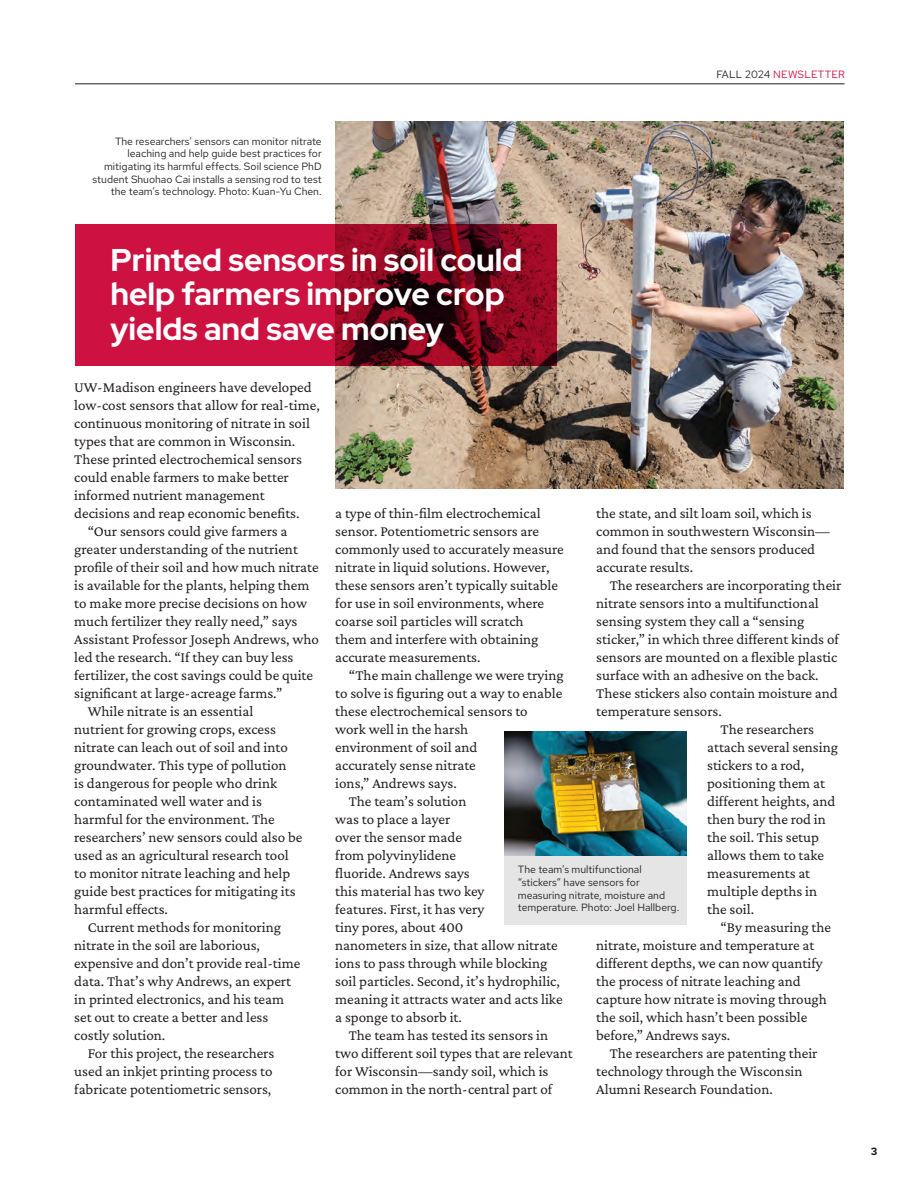
<style>
.page{position:relative;width:918px;height:1188px;background:#fff}
.page>*{position:absolute;margin:0;border:0;box-sizing:border-box;transform-origin:0 0}
.heading_21{font:700 31.5px/34.5px "Red Hat Display";color:#fff}
.body_text{font:15px/18px "Crimson Pro";color:#231f20}
.body_text_no_indent{font:15px/18px "Crimson Pro";color:#231f20}
.t1{font:10.5px/12.6px "Red Hat Text";color:#231f20}
.top_mast_info{font:10.5px "Red Hat Text";letter-spacing:.025em;color:#cd1141}
.t2{font:700 10.5px "Red Hat Text";color:#231f20}
.s1{color:#231f20}
</style>
<div class="page">
<hr style="left:75px;top:84px;width:770px;height:1px;background:#231f20">
<img style="left:335px;top:122px;width:509px;height:366px">
<svg style="left:75px;top:225px;width:482px;height:141px;background:#a30c2f"></svg>
<img style="left:504px;top:732px;width:183px;height:124px">
<div style="left:504px;top:856px;width:183px;height:69px;background:#e5e5e5"></div>
<p class="t1" style="left:93px;top:135px;width:231px;text-align:right">The researchers’ sensors can monitor nitrate leaching and help guide best practices for mitigating its harmful effects. Soil science PhD student Shuohao Cai installs a sensing rod to test the team’s technology. Photo: Kuan-Yu Chen.</p>
<p class="heading_21" style="left:110px;top:242px;width:414px">Printed sensors in soil could help farmers improve crop yields and save money</p>
<p class="top_mast_info" style="left:716px;top:67px;width:130px"><span class="s1">FALL 2024</span> NEWSLETTER</p>
<p class="body_text_no_indent" style="left:74px;top:377px;width:247px">UW-Madison engineers have developed low-cost sensors that allow for real-time, continuous monitoring of nitrate in soil types that are common in Wisconsin.<br>These printed electrochemical sensors could enable farmers to make better informed nutrient management decisions and reap economic benefits.</p>
<p class="body_text" style="left:74px;top:521px;width:246px;text-indent:14px">“Our sensors could give farmers a greater understanding of the nutrient profile of their soil and how much nitrate is available for the plants, helping them to make more precise decisions on how much fertilizer they really need,” says Assistant Professor Joseph Andrews, who led the research. “If they can buy less fertilizer, the cost savings could be quite significant at large-acreage farms.”</p>
<p class="body_text" style="left:74px;top:701px;width:230px;text-indent:14px">While nitrate is an essential nutrient for growing crops, excess nitrate can leach out of soil and into groundwater. This type of pollution<br>is dangerous for people who drink contaminated well water and is harmful for the environment. The researchers’ new sensors could also be used as an agricultural research tool to monitor nitrate leaching and help guide best practices for mitigating its harmful effects.</p>
<p class="body_text" style="left:74px;top:917px;width:228px;text-indent:14px">Current methods for monitoring nitrate in the soil are laborious, expensive and don’t provide real-time data. That’s why Andrews, an expert in printed electronics, and his team set out to create a better and less costly solution.</p>
<p class="body_text" style="left:74px;top:1043px;width:202px;text-indent:14px">For this project, the researchers used an inkjet printing process to fabricate potentiometric sensors,</p>
<p class="body_text" style="left:335px;top:503px;width:230px">a type of thin-film electrochemical sensor. Potentiometric sensors are commonly used to accurately measure nitrate in liquid solutions. However, these sensors aren’t typically suitable for use in soil environments, where coarse soil particles will scratch<br>them and interfere with obtaining accurate measurements.</p>
<p class="body_text" style="left:335px;top:665px;width:230px;text-indent:14px">“The main challenge we were trying to solve is figuring out a way to enable these electrochemical sensors to<br>work well in the harsh<br>environment of soil and<br>accurately sense nitrate<br>ions,” Andrews says.</p>
<p class="body_text" style="left:335px;top:791px;width:229px;text-indent:14px">The team’s solution<br>was to place a layer<br>over the sensor made<br>from polyvinylidene<br>fluoride. Andrews says<br>this material has two key<br>features. First, it has very<br>tiny pores, about 400<br>nanometers in size, that allow nitrate ions to pass through while blocking soil particles. Second, it’s hydrophilic, meaning it attracts water and acts like a sponge to absorb it.</p>
<p class="body_text" style="left:335px;top:1025px;width:239px;text-indent:14px">The team has tested its sensors in two different soil types that are relevant for Wisconsin—sandy soil, which is common in the north-central part of</p>
<p class="body_text" style="left:596px;top:503px;width:235px">the state, and silt loam soil, which is common in southwestern Wisconsin— and found that the sensors produced accurate results.</p>
<p class="body_text" style="left:596px;top:575px;width:247px;text-indent:14px">The researchers are incorporating their nitrate sensors into a multifunctional sensing system they call a “sensing sticker,” in which three different kinds of sensors are mounted on a flexible plastic surface with an adhesive on the back.<br>These stickers also contain moisture and temperature sensors.</p>
<p class="body_text" style="left:707px;top:719px;width:132px;text-indent:14px">The researchers attach several sensing stickers to a rod, positioning them at different heights, and then bury the rod in the soil. This setup allows them to take measurements at multiple depths in the soil.</p>
<p class="body_text" style="left:596px;top:917px;width:236px;text-indent:124px">“By measuring the nitrate, moisture and temperature at different depths, we can now quantify the process of nitrate leaching and capture how nitrate is moving through the soil, which hasn’t been possible before,” Andrews says.</p>
<p class="body_text" style="left:596px;top:1043px;width:223px;text-indent:14px">The researchers are patenting their technology through the Wisconsin<br>Alumni Research Foundation.</p>
<p class="t1" style="left:518px;top:863px;width:163px">The team’s multifunctional “stickers” have sensors for measuring nitrate, moisture and temperature. Photo: Joel Hallberg.</p>
<p class="t2" style="left:871px;top:1145px;width:8px">3</p>
</div>
